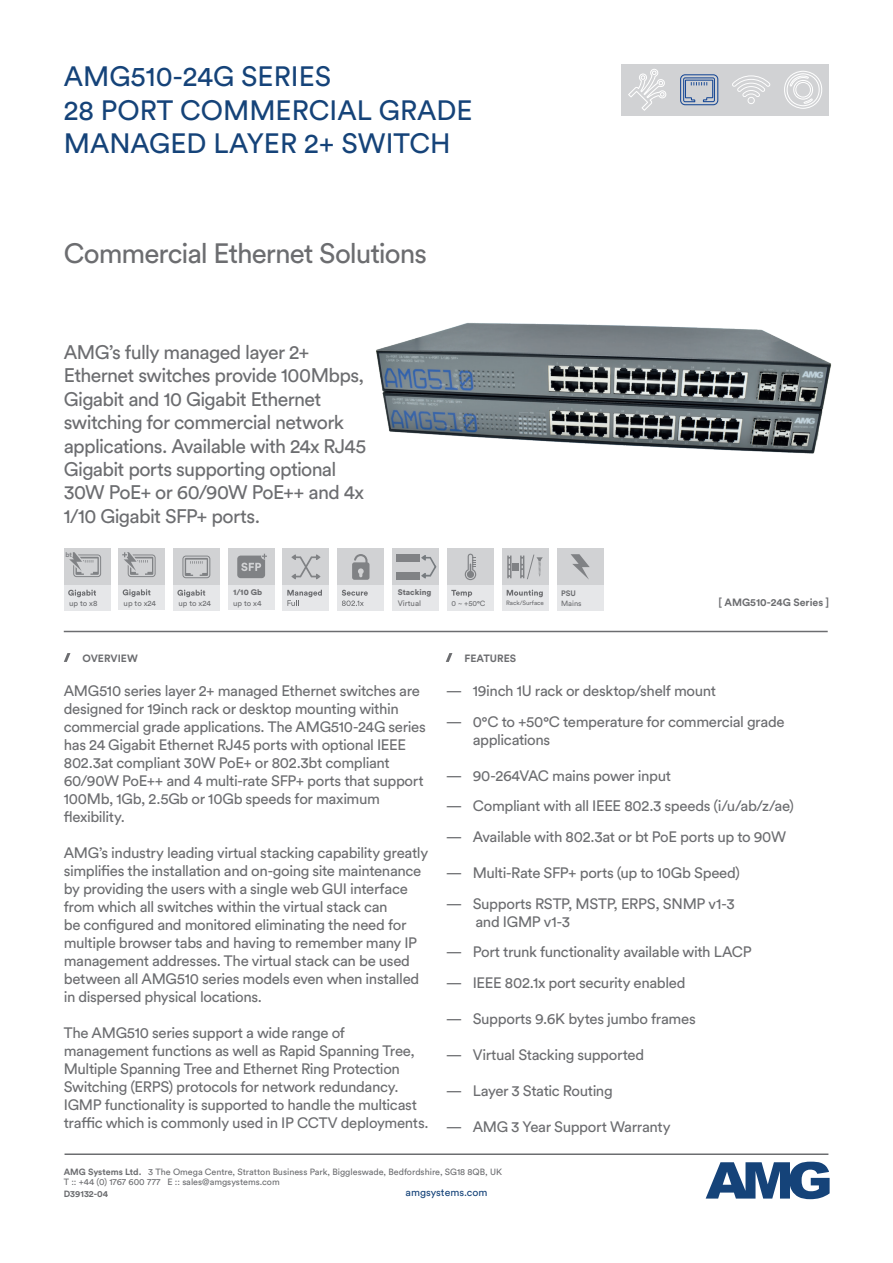
<style>
.page{position:relative;width:893px;height:1263px;background:#fff}
.page>*{position:absolute;margin:0;border:0;box-sizing:border-box;transform-origin:0 0}
.t1{font:27.75px/33.3px "Circular Std";color:#154379}
.t2{font:27.75px "Circular Std";letter-spacing:-.035em;color:#6c6d70}
.t3{font:19.5px/23.4px "Circular Std";letter-spacing:-.035em;color:#6c6d70}
.t4{font:15px/18px "Circular Std";letter-spacing:-.025em;color:#6c6d70}
.t5{font:700 10.5px "Circular Std";color:#6c6d70}
.t6{font:10.5px "Circular Std";color:#154379}
.t7{font:9px/10.8px "Circular Std";color:#6c6d70}
.t8{font:700 9px "Circular Std";color:#6c6d70}
.t9{font:900 8.1px "Circular Std";color:#6c6d70}
.t10{font:7.8px "Circular Std";color:#6c6d70}
.t11{font:700 7.8px "Circular Std";color:#6c6d70}
.t12{font:7.5px "Circular Std";color:#6c6d70}
.t13{font:700 6.75px "Circular Std";color:#808285}
.t14{font:6.3px "Circular Std";color:#6c6d70}
.s1{font-weight:700}
</style>
<div class="page">
<svg style="left:706px;top:1161px;width:123px;height:38px"></svg>
<hr style="left:65px;top:1153px;width:763px;height:2px;background:#6c6d70">
<hr style="left:64px;top:631px;width:764px;height:1px;background:#6c6d70">
<svg style="left:64px;top:653px;width:6px;height:9px"></svg>
<svg style="left:446px;top:653px;width:6px;height:9px"></svg>
<div style="left:118px;top:585px;width:47px;height:25px;background:#e6e7e9"></div>
<svg style="left:123px;top:589px;width:27px;height:8px"></svg>
<div style="left:118px;top:549px;width:47px;height:36px;background:#d1d2d4"></div>
<svg style="left:122px;top:552px;width:34px;height:25px"></svg>
<div style="left:173px;top:549px;width:47px;height:36px;background:#d1d2d4"></div>
<svg style="left:182px;top:556px;width:28px;height:22px"></svg>
<div style="left:173px;top:585px;width:47px;height:25px;background:#e6e7e9"></div>
<svg style="left:177px;top:590px;width:28px;height:7px"></svg>
<div style="left:228px;top:585px;width:46px;height:25px;background:#e6e7e9"></div>
<div style="left:228px;top:549px;width:46px;height:36px;background:#d1d2d4"></div>
<svg style="left:237px;top:554px;width:30px;height:24px"></svg>
<div style="left:725px;top:64px;width:52px;height:52px;background:#d1d2d4"></div>
<div style="left:673px;top:64px;width:52px;height:52px;background:#d1d2d4"></div>
<div style="left:621px;top:64px;width:52px;height:52px;background:#d1d2d4"></div>
<div style="left:777px;top:64px;width:52px;height:52px;background:#d1d2d4"></div>
<svg style="left:784px;top:71px;width:38px;height:38px"></svg>
<svg style="left:628px;top:69px;width:38px;height:42px"></svg>
<svg style="left:680px;top:74px;width:38px;height:31px"></svg>
<svg style="left:732px;top:75px;width:38px;height:29px"></svg>
<div style="left:283px;top:585px;width:46px;height:25px;background:#e6e7e9"></div>
<div style="left:283px;top:549px;width:46px;height:36px;background:#d1d2d4"></div>
<svg style="left:287px;top:590px;width:35px;height:16px"></svg>
<svg style="left:291px;top:554px;width:30px;height:25px"></svg>
<div style="left:337px;top:585px;width:47px;height:25px;background:#e6e7e9"></div>
<div style="left:337px;top:549px;width:47px;height:36px;background:#d1d2d4"></div>
<svg style="left:342px;top:590px;width:26px;height:16px"></svg>
<svg style="left:352px;top:554px;width:17px;height:26px"></svg>
<div style="left:392px;top:549px;width:47px;height:36px;background:#d1d2d4"></div>
<div style="left:392px;top:585px;width:47px;height:25px;background:#e6e7e9"></div>
<div style="left:396px;top:554px;width:24px;height:8px;background:#808285"></div>
<svg style="left:421px;top:555px;width:15px;height:23px"></svg>
<div style="left:396px;top:572px;width:24px;height:7px;background:#808285"></div>
<div style="left:447px;top:585px;width:47px;height:25px;background:#e6e7e9"></div>
<div style="left:447px;top:549px;width:47px;height:36px;background:#d1d2d4"></div>
<svg style="left:451px;top:590px;width:21px;height:7px"></svg>
<svg style="left:465px;top:554px;width:11px;height:26px"></svg>
<img style="left:376px;top:323px;width:456px;height:131px">
<div style="left:502px;top:585px;width:47px;height:25px;background:#e6e7e9"></div>
<div style="left:502px;top:549px;width:47px;height:36px;background:#d1d2d4"></div>
<svg style="left:507px;top:590px;width:36px;height:7px"></svg>
<svg style="left:507px;top:555px;width:4px;height:23px"></svg>
<svg style="left:520px;top:555px;width:23px;height:24px"></svg>
<div style="left:513px;top:563px;width:6px;height:8px;background:#808285"></div>
<div style="left:557px;top:585px;width:46px;height:25px;background:#e6e7e9"></div>
<div style="left:557px;top:549px;width:46px;height:36px;background:#d1d2d4"></div>
<svg style="left:571px;top:554px;width:19px;height:25px"></svg>
<div style="left:64px;top:585px;width:47px;height:25px;background:#e6e7e9"></div>
<svg style="left:68px;top:590px;width:28px;height:7px"></svg>
<div style="left:64px;top:549px;width:47px;height:36px;background:#d1d2d4"></div>
<svg style="left:69px;top:552px;width:32px;height:25px"></svg>
<h1 class="t1" style="left:64px;top:60px;width:410px">AMG510-24G SERIES<br>28 PORT COMMERCIAL GRADE<br>MANAGED LAYER 2+ SWITCH</h1>
<h1 class="t2" style="left:64px;top:236px;width:365px">Commercial Ethernet Solutions</h1>
<p class="t3" style="left:64px;top:340px;width:304px">AMG’s fully managed layer 2+<br>Ethernet switches provide 100Mbps,<br>Gigabit and 10 Gigabit Ethernet switching for commercial network applications. Available with 24x RJ45<br>Gigabit ports supporting optional<br>30W PoE+ or 60/90W PoE++ and 4x<br>1/10 Gigabit SFP+ ports.</p>
<p class="t13" style="left:65px;top:550px;width:8px">bt</p>
<p class="t9" style="left:233px;top:587px;width:31px">1/10 Gb</p>
<p class="t9" style="left:398px;top:587px;width:35px">Stacking</p>
<p class="t11" style="left:561px;top:588px;width:16px">PSU</p>
<p class="t10" style="left:398px;top:598px;width:25px">Virtual</p>
<p class="t10" style="left:124px;top:598px;width:34px">up to x24</p>
<p class="t10" style="left:178px;top:598px;width:34px">up to x24</p>
<p class="t10" style="left:233px;top:598px;width:30px">up to x4</p>
<p class="t10" style="left:69px;top:598px;width:30px">up to x8</p>
<p class="t12" style="left:561px;top:599px;width:22px">Mains</p>
<p class="t12" style="left:451px;top:599px;width:36px">0 ~ +50°C</p>
<p class="t14" style="left:506px;top:599px;width:39px">Rack/Surface</p>
<p class="t5" style="left:82px;top:651px;width:57px">OVERVIEW</p>
<p class="t5" style="left:464px;top:651px;width:53px">FEATURES</p>
<p class="t5" style="left:719px;top:595px;width:112px">[ AMG510-24G Series ]</p>
<p class="t4" style="left:64px;top:682px;width:364px">AMG510 series layer 2+ managed Ethernet switches are designed for 19inch rack or desktop mounting within commercial grade applications. The AMG510-24G series has 24 Gigabit Ethernet RJ45 ports with optional IEEE 802.3at compliant 30W PoE+ or 802.3bt compliant 60/90W PoE++ and 4 multi-rate SFP+ ports that support 100Mb, 1Gb, 2.5Gb or 10Gb speeds for maximum flexibility.</p>
<p class="t4" style="left:64px;top:844px;width:366px">AMG’s industry leading virtual stacking capability greatly simplifies the installation and on-going site maintenance by providing the users with a single web GUI interface from which all switches within the virtual stack can<br>be configured and monitored eliminating the need for multiple browser tabs and having to remember many IP management addresses. The virtual stack can be used between all AMG510 series models even when installed in dispersed physical locations.</p>
<p class="t4" style="left:64px;top:1024px;width:366px">The AMG510 series support a wide range of management functions as well as Rapid Spanning Tree, Multiple Spanning Tree and Ethernet Ring Protection Switching (ERPS) protocols for network redundancy.<br>IGMP functionality is supported to handle the multicast traffic which is commonly used in IP CCTV deployments.</p>
<p class="t4" style="left:446px;top:682px;width:272px">— 19inch 1U rack or desktop/shelf mount</p>
<p class="t4" style="left:473px;top:712px;width:313px;text-indent:-27px">— 0°C to +50°C temperature for commercial grade applications</p>
<p class="t4" style="left:446px;top:766px;width:227px">— 90-264VAC mains power input</p>
<p class="t4" style="left:446px;top:797px;width:350px">— Compliant with all IEEE 802.3 speeds (i/u/ab/z/ae)</p>
<p class="t4" style="left:446px;top:827px;width:342px">— Available with 802.3at or bt PoE ports up to 90W</p>
<p class="t4" style="left:446px;top:863px;width:296px">— Multi-Rate SFP+ ports (up to 10Gb Speed)</p>
<p class="t4" style="left:475px;top:894px;width:261px;text-indent:-30px">— Supports RSTP, MSTP, ERPS, SNMP v1-3 and IGMP v1-3</p>
<p class="t4" style="left:446px;top:943px;width:307px">— Port trunk functionality available with LACP</p>
<p class="t4" style="left:446px;top:973px;width:241px">— IEEE 802.1x port security enabled</p>
<p class="t4" style="left:446px;top:1009px;width:252px">— Supports 9.6K bytes jumbo frames</p>
<p class="t4" style="left:446px;top:1045px;width:200px">— Virtual Stacking supported</p>
<p class="t4" style="left:446px;top:1081px;width:168px">— Layer 3 Static Routing</p>
<p class="t4" style="left:446px;top:1117px;width:226px">— AMG 3 Year Support Warranty</p>
<p class="t7" style="left:64px;top:1166px;width:440px"><span class="s1">AMG Systems Ltd.</span> 3 The Omega Centre, Stratton Business Park, Biggleswade, Bedfordshire, SG18 8QB, UK<br>T :: +44 (0) 1767 600 777 E :: sales@amgsystems.com</p>
<p class="t8" style="left:64px;top:1188px;width:46px">D39132-04</p>
<p class="t6" style="left:406px;top:1186px;width:83px">amgsystems.com</p>
</div>
